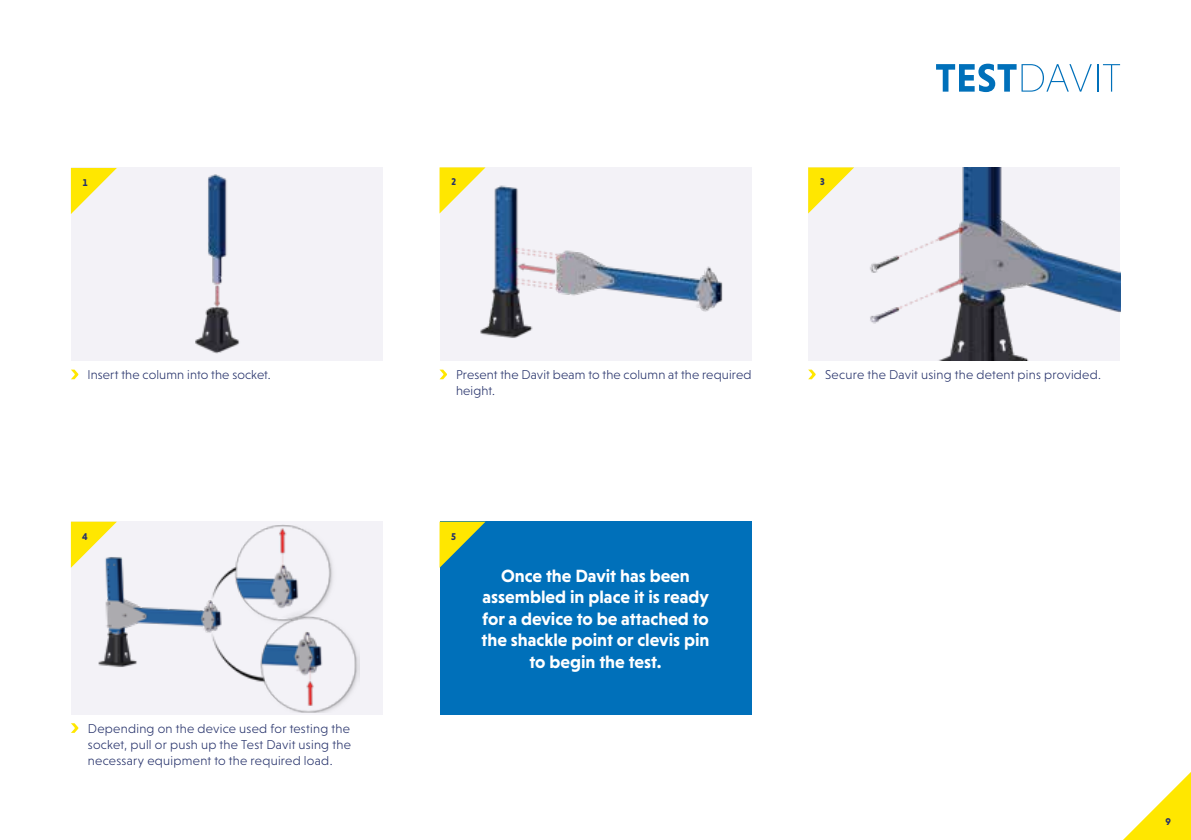
<style>
.page{position:relative;width:1191px;height:840px;background:#fff}
.page>*{position:absolute;margin:0;border:0;box-sizing:border-box;transform-origin:0 0}
.t1{font:700 18px/21.6px "Niveau Grotesk";color:#fff;text-align:center}
.t2{font:300 13px/16px "Niveau Grotesk";letter-spacing:.015em;color:#25316a}
.t3{font:700 10px "Niveau Grotesk";color:#25316a}
</style>
<div class="page">
<svg style="left:1124px;top:772px;width:67px;height:67px"></svg>
<svg style="left:936px;top:64px;width:155px;height:28px"></svg>
<svg style="left:1097px;top:64px;width:23px;height:28px"></svg>
<div style="left:439px;top:521px;width:312px;height:193px;background:#0070ba"></div>
<div style="left:71px;top:167px;width:312px;height:193px;background:#f3f2f7"></div>
<img style="left:195px;top:174px;width:45px;height:180px">
<div style="left:439px;top:167px;width:312px;height:193px;background:#f3f2f7"></div>
<img style="left:480px;top:167px;width:243px;height:171px">
<div style="left:808px;top:167px;width:312px;height:193px;background:#f3f2f7"></div>
<img style="left:870px;top:167px;width:250px;height:193px">
<div style="left:71px;top:521px;width:312px;height:193px;background:#f3f2f7"></div>
<img style="left:98px;top:525px;width:262px;height:186px">
<svg style="left:71px;top:369px;width:7px;height:10px"></svg>
<svg style="left:439px;top:369px;width:8px;height:10px"></svg>
<svg style="left:808px;top:369px;width:7px;height:10px"></svg>
<svg style="left:71px;top:723px;width:7px;height:9px"></svg>
<svg style="left:71px;top:168px;width:46px;height:46px"></svg>
<svg style="left:439px;top:167px;width:46px;height:46px"></svg>
<svg style="left:808px;top:167px;width:46px;height:46px"></svg>
<svg style="left:71px;top:521px;width:46px;height:46px"></svg>
<svg style="left:439px;top:521px;width:46px;height:46px"></svg>
<p class="t3" style="left:83px;top:177px;width:6px">1</p>
<p class="t3" style="left:451px;top:176px;width:6px">2</p>
<p class="t3" style="left:820px;top:176px;width:6px">3</p>
<p class="t2" style="left:87px;top:366px;width:185px">Insert the column into the socket.</p>
<p class="t2" style="left:456px;top:366px;width:297px">Present the Davit beam to the column at the required height.</p>
<p class="t2" style="left:825px;top:366px;width:277px">Secure the Davit using the detent pins provided.</p>
<p class="t3" style="left:82px;top:530px;width:7px">4</p>
<p class="t3" style="left:451px;top:530px;width:6px">5</p>
<p class="t2" style="left:88px;top:720px;width:264px;text-align:justify">Depending on the device used for testing the socket, pull or push up the Test Davit using the necessary equipment to the required load.</p>
<h1 class="t1" style="left:481px;top:564px;width:229px">Once the Davit has been assembled in place it is ready for a device to be attached to the shackle point or clevis pin to begin the test.</h1>
<p class="t3" style="left:1165px;top:815px;width:7px">9</p>
</div>
